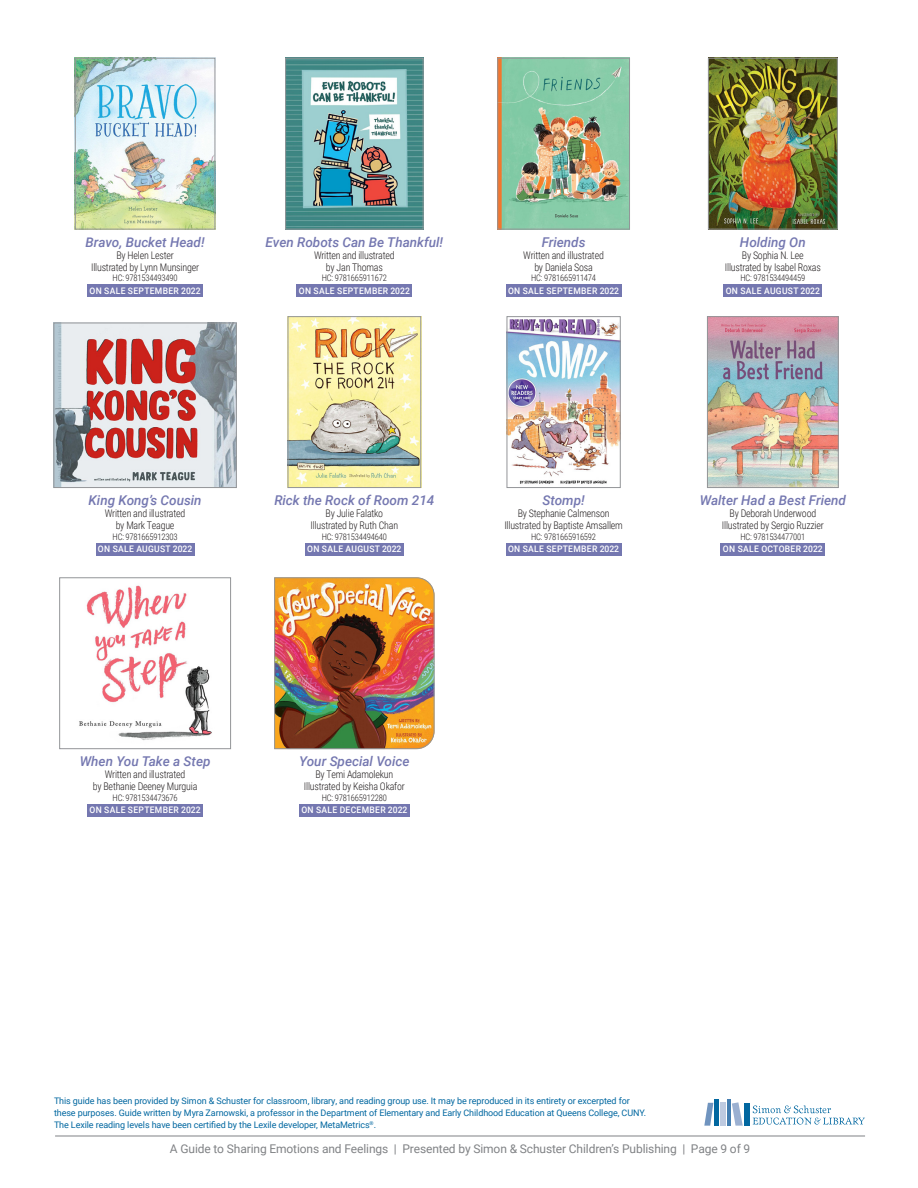
<style>
.page{position:relative;width:918px;height:1188px;background:#fff}
.page>*{position:absolute;margin:0;border:0;box-sizing:border-box;transform-origin:0 0}
.t1{font:italic 500 13.5px "Roboto";color:#7477b0}
.t2{font:12px "Roboto";letter-spacing:-.01em;color:#808285}
.author_illustrator{font:300 10.5px/12px "Roboto Condensed";letter-spacing:-.02em;color:#231f20;text-align:center;scale:.95 1}
.t3{font:9px/12px "Roboto";letter-spacing:-.01em;color:#0167a0}
.on_sale_banner{font:500 9px "Roboto";letter-spacing:.035em;color:#fff;scale:.95 1}
.specs{font:300 9px "Roboto Condensed";letter-spacing:-.02em;color:#231f20;scale:.95 1}
</style>
<div class="page">
<hr style="left:55px;top:1136px;width:810px;height:1px;background:#808285">
<svg style="left:753px;top:1105px;width:112px;height:20px"></svg>
<div style="left:744px;top:1104px;width:5px;height:22px;background:#0167a0"></div>
<hr style="left:727px;top:1099px;width:4px;height:27px;background:#447eb1">
<div style="left:714px;top:1100px;width:5px;height:26px;background:#0167a0"></div>
<svg style="left:704px;top:1103px;width:9px;height:23px"></svg>
<div style="left:720px;top:1102px;width:6px;height:24px;background:#becae0"></div>
<svg style="left:732px;top:1102px;width:11px;height:24px"></svg>
<div style="left:87px;top:284px;width:116px;height:13px;background:#7477b0"></div>
<div style="left:297px;top:284px;width:115px;height:13px;background:#7477b0"></div>
<div style="left:506px;top:284px;width:115px;height:13px;background:#7477b0"></div>
<div style="left:724px;top:284px;width:98px;height:13px;background:#7477b0"></div>
<img style="left:77px;top:60px;width:136px;height:168px">
<div style="left:75px;top:58px;width:140px;height:172px;border:1px solid #939598"></div>
<img style="left:287px;top:60px;width:135px;height:168px">
<div style="left:285px;top:58px;width:139px;height:172px;border:1px solid #939598"></div>
<img style="left:499px;top:60px;width:129px;height:168px">
<div style="left:497px;top:58px;width:133px;height:172px;border:1px solid #939598"></div>
<img style="left:710px;top:60px;width:126px;height:168px">
<div style="left:708px;top:58px;width:130px;height:172px;border:1px solid #939598"></div>
<div style="left:96px;top:543px;width:98px;height:12px;background:#7477b0"></div>
<div style="left:305px;top:543px;width:99px;height:12px;background:#7477b0"></div>
<div style="left:506px;top:543px;width:115px;height:12px;background:#7477b0"></div>
<div style="left:721px;top:543px;width:104px;height:12px;background:#7477b0"></div>
<img style="left:55px;top:325px;width:180px;height:161px">
<div style="left:53px;top:323px;width:184px;height:165px;border:1px solid #939598"></div>
<img style="left:290px;top:318px;width:129px;height:168px">
<div style="left:288px;top:316px;width:133px;height:172px;border:1px solid #939598"></div>
<img style="left:509px;top:319px;width:110px;height:165px">
<div style="left:507px;top:316px;width:114px;height:172px;border:1px solid #939598"></div>
<img style="left:709px;top:318px;width:128px;height:168px">
<div style="left:707px;top:316px;width:132px;height:172px;border:1px solid #939598"></div>
<div style="left:87px;top:804px;width:116px;height:12px;background:#7477b0"></div>
<div style="left:299px;top:804px;width:111px;height:12px;background:#7477b0"></div>
<img style="left:79px;top:585px;width:133px;height:156px">
<div style="left:59px;top:577px;width:172px;height:172px;border:1px solid #939598"></div>
<img style="left:274px;top:577px;width:161px;height:172px">
<p class="t1" style="left:86px;top:232px;width:121px">Bravo, Bucket Head!</p>
<p class="author_illustrator" style="left:116px;top:249px;width:62px">By Helen Lester</p>
<p class="author_illustrator" style="left:91px;top:261px;width:115px">Illustrated by Lynn Munsinger</p>
<p class="specs" style="left:113px;top:272px;width:70px">HC: 9781534493490</p>
<p class="on_sale_banner" style="left:90px;top:284px;width:118px">ON SALE SEPTEMBER 2022</p>
<p class="t1" style="left:266px;top:232px;width:179px">Even Robots Can Be Thankful!</p>
<p class="author_illustrator" style="left:314px;top:249px;width:86px">Written and illustrated by Jan Thomas</p>
<p class="specs" style="left:322px;top:272px;width:70px">HC: 9781665911672</p>
<p class="on_sale_banner" style="left:299px;top:284px;width:118px">ON SALE SEPTEMBER 2022</p>
<p class="t1" style="left:542px;top:232px;width:45px">Friends</p>
<p class="author_illustrator" style="left:523px;top:249px;width:86px">Written and illustrated by Daniela Sosa</p>
<p class="specs" style="left:531px;top:272px;width:70px">HC: 9781665911474</p>
<p class="on_sale_banner" style="left:508px;top:284px;width:118px">ON SALE SEPTEMBER 2022</p>
<p class="t1" style="left:740px;top:232px;width:67px">Holding On</p>
<p class="author_illustrator" style="left:742px;top:249px;width:67px">By Sophia N. Lee</p>
<p class="author_illustrator" style="left:725px;top:261px;width:103px">Illustrated by Isabel Roxas</p>
<p class="specs" style="left:740px;top:272px;width:70px">HC: 9781534494459</p>
<p class="on_sale_banner" style="left:726px;top:284px;width:101px">ON SALE AUGUST 2022</p>
<p class="t1" style="left:89px;top:491px;width:114px">King Kong’s Cousin</p>
<p class="author_illustrator" style="left:105px;top:507px;width:86px">Written and illustrated by Mark Teague</p>
<p class="specs" style="left:113px;top:530px;width:70px">HC: 9781665912303</p>
<p class="on_sale_banner" style="left:98px;top:543px;width:101px">ON SALE AUGUST 2022</p>
<p class="t1" style="left:274px;top:491px;width:162px">Rick the Rock of Room 214</p>
<p class="author_illustrator" style="left:326px;top:507px;width:62px">By Julie Falatko</p>
<p class="author_illustrator" style="left:311px;top:519px;width:94px">Illustrated by Ruth Chan</p>
<p class="specs" style="left:322px;top:530px;width:70px">HC: 9781534494640</p>
<p class="on_sale_banner" style="left:307px;top:543px;width:101px">ON SALE AUGUST 2022</p>
<p class="t1" style="left:543px;top:491px;width:44px">Stomp!</p>
<p class="author_illustrator" style="left:518px;top:507px;width:98px">By Stephanie Calmenson</p>
<p class="author_illustrator" style="left:504px;top:519px;width:126px">Illustrated by Baptiste Amsallem</p>
<p class="specs" style="left:531px;top:530px;width:70px">HC: 9781665916592</p>
<p class="on_sale_banner" style="left:508px;top:543px;width:118px">ON SALE SEPTEMBER 2022</p>
<p class="t1" style="left:700px;top:491px;width:148px">Walter Had a Best Friend</p>
<p class="author_illustrator" style="left:730px;top:507px;width:93px">By Deborah Underwood</p>
<p class="author_illustrator" style="left:722px;top:519px;width:109px">Illustrated by Sergio Ruzzier</p>
<p class="specs" style="left:740px;top:530px;width:70px">HC: 9781534477001</p>
<p class="on_sale_banner" style="left:723px;top:543px;width:107px">ON SALE OCTOBER 2022</p>
<p class="t1" style="left:80px;top:752px;width:132px">When You Take a Step</p>
<p class="author_illustrator" style="left:93px;top:768px;width:112px">Written and illustrated<br>by Bethanie Deeney Murguia</p>
<p class="specs" style="left:113px;top:791px;width:70px">HC: 9781534473676</p>
<p class="on_sale_banner" style="left:90px;top:804px;width:118px">ON SALE SEPTEMBER 2022</p>
<p class="t1" style="left:299px;top:752px;width:112px">Your Special Voice</p>
<p class="author_illustrator" style="left:315px;top:768px;width:84px">By Temi Adamolekun</p>
<p class="author_illustrator" style="left:304px;top:780px;width:108px">Illustrated by Keisha Okafor</p>
<p class="specs" style="left:322px;top:791px;width:70px">HC: 9781665912280</p>
<p class="on_sale_banner" style="left:301px;top:804px;width:113px">ON SALE DECEMBER 2022</p>
<p class="t3" style="left:54px;top:1094px;width:594px">This guide has been provided by Simon &amp; Schuster for classroom, library, and reading group use. It may be reproduced in its entirety or excerpted for these purposes. Guide written by Myra Zarnowski, a professor in the Department of Elementary and Early Childhood Education at Queens College, CUNY.<br>The Lexile reading levels have been certified by the Lexile developer, MetaMetrics<sup>®</sup>.</p>
<p class="t2" style="left:170px;top:1140px;width:582px">A Guide to Sharing Emotions and Feelings | Presented by Simon &amp; Schuster Children’s Publishing | Page 9 of 9</p>
</div>
